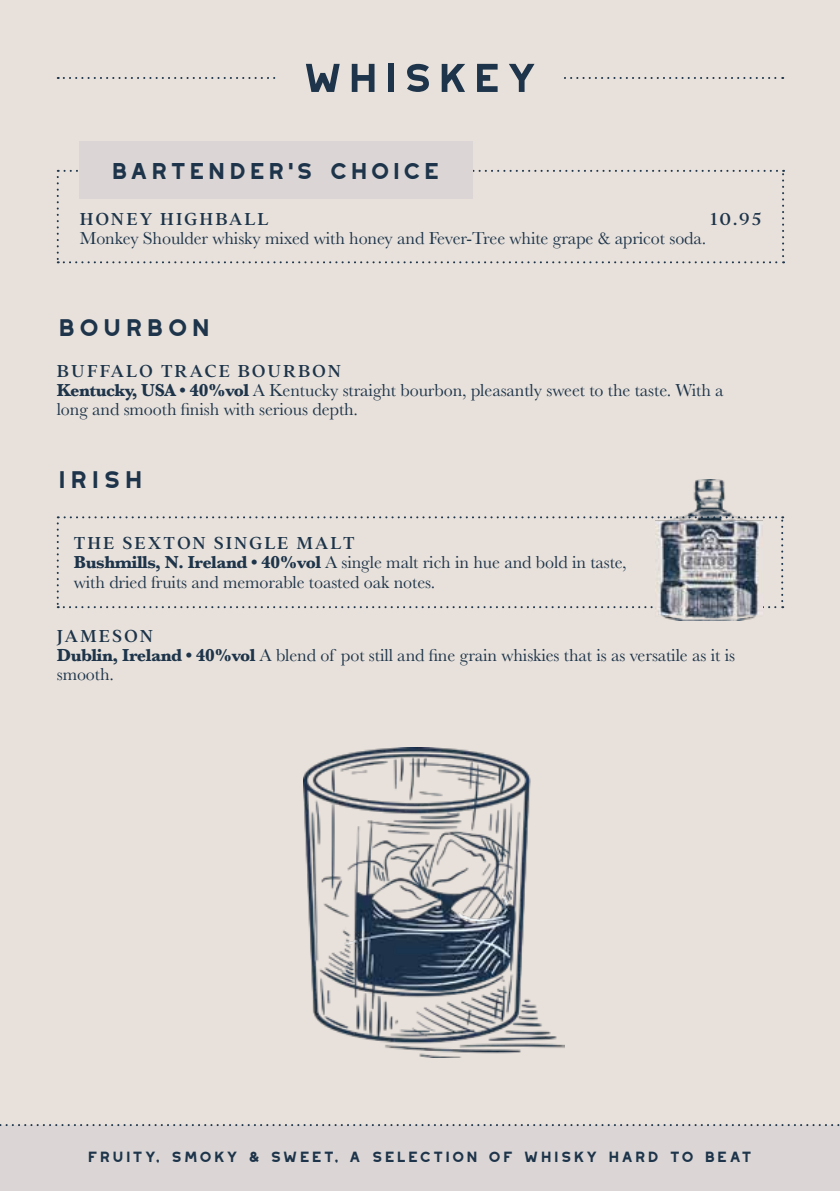
<style>
.page{position:relative;width:840px;height:1191px;background:#fff}
.page>*{position:absolute;margin:0;border:0;box-sizing:border-box;transform-origin:0 0}
.t1{font:700 50.4px "Westmount";color:#1d344a}
.t2{font:700 30.2px "Westmount";letter-spacing:.02em;color:#1d344a}
.t3{font:700 28.6px "Westmount";color:#1d344a}
.t4{font:500 19px "Addington CF";letter-spacing:.1em;color:#1d344a}
.t5{font:700 18.6px "Westmount";color:#1d344a}
.t6{font:18px/19.2px "Baskerville";letter-spacing:-.005em;color:#1d344a}
.s1{font-weight:700}
</style>
<div class="page">
<div style="left:0;top:0;width:839px;height:1191px;background:#e8e1db"></div>
<div style="left:0;top:1125px;width:839px;height:66px;background:#dbd6d5"></div>
<svg style="left:0;top:1124px;width:840px;height:2px"></svg>
<svg style="left:58px;top:77px;width:724px;height:2px"></svg>
<div style="left:277px;top:57px;width:285px;height:40px;background:#e8e1db"></div>
<svg style="left:57px;top:516px;width:725px;height:92px"></svg>
<svg style="left:57px;top:170px;width:726px;height:93px"></svg>
<div style="left:79px;top:141px;width:393px;height:58px;background:#dbd6d5"></div>
<img style="left:655px;top:479px;width:107px;height:142px">
<img style="left:303px;top:747px;width:261px;height:310px">
<h1 class="t1" style="left:300px;top:51px;width:241px">WHISKEY</h1>
<h3 class="t3" style="left:110px;top:156px;width:332px">BARTENDER’S CHOICE</h3>
<p class="t4" style="left:80px;top:205px;width:190px">HONEY HIGHBALL</p>
<p class="t4" style="left:710px;top:205px;width:52px">10.95</p>
<p class="t6" style="left:80px;top:229px;width:627px">Monkey Shoulder whisky mixed with honey and Fever-Tree white grape &amp; apricot soda.</p>
<h2 class="t2" style="left:57px;top:311px;width:156px">BOURBON</h2>
<p class="t4" style="left:57px;top:357px;width:285px">BUFFALO TRACE BOURBON</p>
<p class="t6" style="left:57px;top:381px;width:668px"><span class="s1">Kentucky, USA • 40%vol</span> A Kentucky straight bourbon, pleasantly sweet to the taste. With a long and smooth finish with serious depth.</p>
<h2 class="t2" style="left:57px;top:463px;width:89px">IRISH</h2>
<p class="t4" style="left:74px;top:529px;width:282px">THE SEXTON SINGLE MALT</p>
<p class="t6" style="left:74px;top:553px;width:554px"><span class="s1">Bushmills, N. Ireland • 40%vol</span> A single malt rich in hue and bold in taste, with dried fruits and memorable toasted oak notes.</p>
<p class="t4" style="left:57px;top:622px;width:98px">JAMESON</p>
<p class="t6" style="left:57px;top:646px;width:679px"><span class="s1">Dublin, Ireland • 40%vol</span> A blend of pot still and fine grain whiskies that is as versatile as it is smooth.</p>
<p class="t5" style="left:87px;top:1146px;width:667px">fruity, smoky &amp; sweet, a selection of whisky hard to beat</p>
</div>
